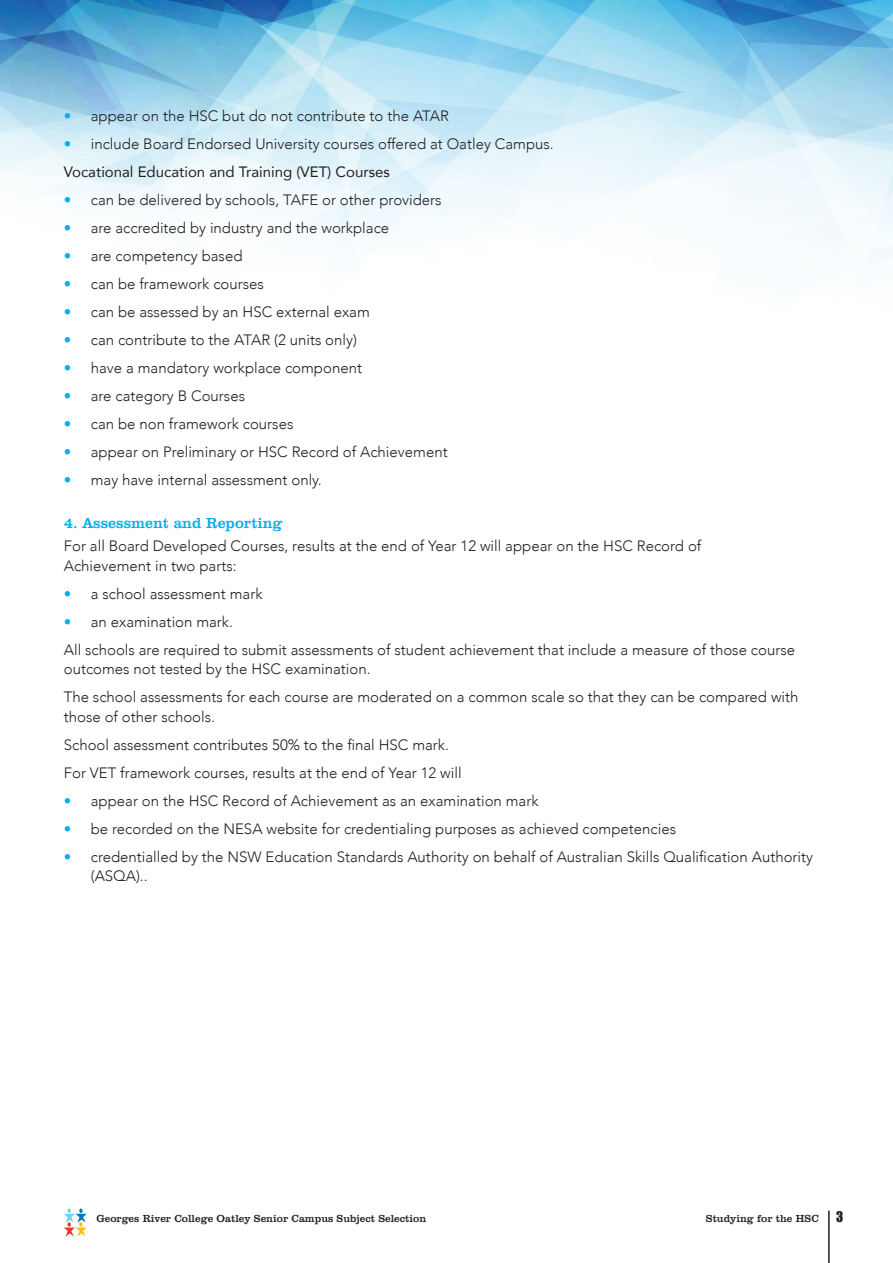
<style>
.page{position:relative;width:893px;height:1263px;background:#fff}
.page>*{position:absolute;margin:0;border:0;box-sizing:border-box;transform-origin:0 0}
.t1{font:300 15px/28px "Avenir";color:#231f20}
.t2{font:15px "Clarendon BT";color:#00aeef}
.t3{font:13.5px "Impact";color:#231f20}
.t4{font:10.5px "Clarendon BT";color:#231f20}
.s1{color:#00aeef}
.s2{font-weight:400}
</style>
<div class="page">
<img style="left:0;top:0;width:893px;height:264px">
<svg style="left:64px;top:1208px;width:23px;height:28px"></svg>
<hr style="left:828px;top:1210px;width:2px;height:53px;background:#231f20">
<p class="t1" style="left:64px;top:102px;width:387px"><span class="s1">•</span> appear on the HSC but do not contribute to the ATAR</p>
<p class="t1" style="left:64px;top:130px;width:492px"><span class="s1">•</span> include Board Endorsed University courses offered at Oatley Campus.<br><span class="s2">Vocational Education and Training (VET) Courses</span></p>
<p class="t1" style="left:64px;top:186px;width:379px"><span class="s1">•</span> can be delivered by schools, TAFE or other providers</p>
<p class="t1" style="left:64px;top:214px;width:327px"><span class="s1">•</span> are accredited by industry and the workplace</p>
<p class="t1" style="left:64px;top:242px;width:180px"><span class="s1">•</span> are competency based</p>
<p class="t1" style="left:64px;top:270px;width:202px"><span class="s1">•</span> can be framework courses</p>
<p class="t1" style="left:64px;top:298px;width:308px"><span class="s1">•</span> can be assessed by an HSC external exam</p>
<p class="t1" style="left:64px;top:326px;width:295px"><span class="s1">•</span> can contribute to the ATAR (2 units only)</p>
<p class="t1" style="left:64px;top:354px;width:300px"><span class="s1">•</span> have a mandatory workplace component</p>
<p class="t1" style="left:64px;top:382px;width:183px"><span class="s1">•</span> are category B Courses</p>
<p class="t1" style="left:64px;top:410px;width:231px"><span class="s1">•</span> can be non framework courses</p>
<p class="t1" style="left:64px;top:438px;width:385px"><span class="s1">•</span> appear on Preliminary or HSC Record of Achievement</p>
<p class="t1" style="left:64px;top:466px;width:259px"><span class="s1">•</span> may have internal assessment only.</p>
<p class="t2" style="left:64px;top:513px;width:220px">4. Assessment and Reporting</p>
<p class="t1" style="left:64px;top:536px;width:639px;line-height:19.5px">For all Board Developed Courses, results at the end of Year 12 will appear on the HSC Record of<br>Achievement in two parts:</p>
<p class="t1" style="left:64px;top:580px;width:200px"><span class="s1">•</span> a school assessment mark</p>
<p class="t1" style="left:64px;top:608px;width:733px"><span class="s1">•</span> an examination mark.<br>All schools are required to submit assessments of student achievement that include a measure of those course</p>
<p class="t1" style="left:64px;top:655px;width:736px">outcomes not tested by the HSC examination.<br>The school assessments for each course are moderated on a common scale so that they can be compared with</p>
<p class="t1" style="left:64px;top:703px;width:399px">those of other schools.<br>School assessment contributes 50% to the final HSC mark.<br>For VET framework courses, results at the end of Year 12 will</p>
<p class="t1" style="left:64px;top:787px;width:476px"><span class="s1">•</span> appear on the HSC Record of Achievement as an examination mark</p>
<p class="t1" style="left:64px;top:815px;width:614px"><span class="s1">•</span> be recorded on the NESA website for credentialing purposes as achieved competencies</p>
<p class="t1" style="left:91px;top:847px;width:724px;line-height:19.5px;text-indent:-27px"><span class="s1">•</span> credentialled by the NSW Education Standards Authority on behalf of Australian Skills Qualification Authority (ASQA)..</p>
<p class="t4" style="left:97px;top:1212px;width:331px">Georges River College Oatley Senior Campus Subject Selection</p>
<p class="t4" style="left:706px;top:1212px;width:114px">Studying for the HSC</p>
<p class="t3" style="left:836px;top:1206px;width:9px">3</p>
</div>
